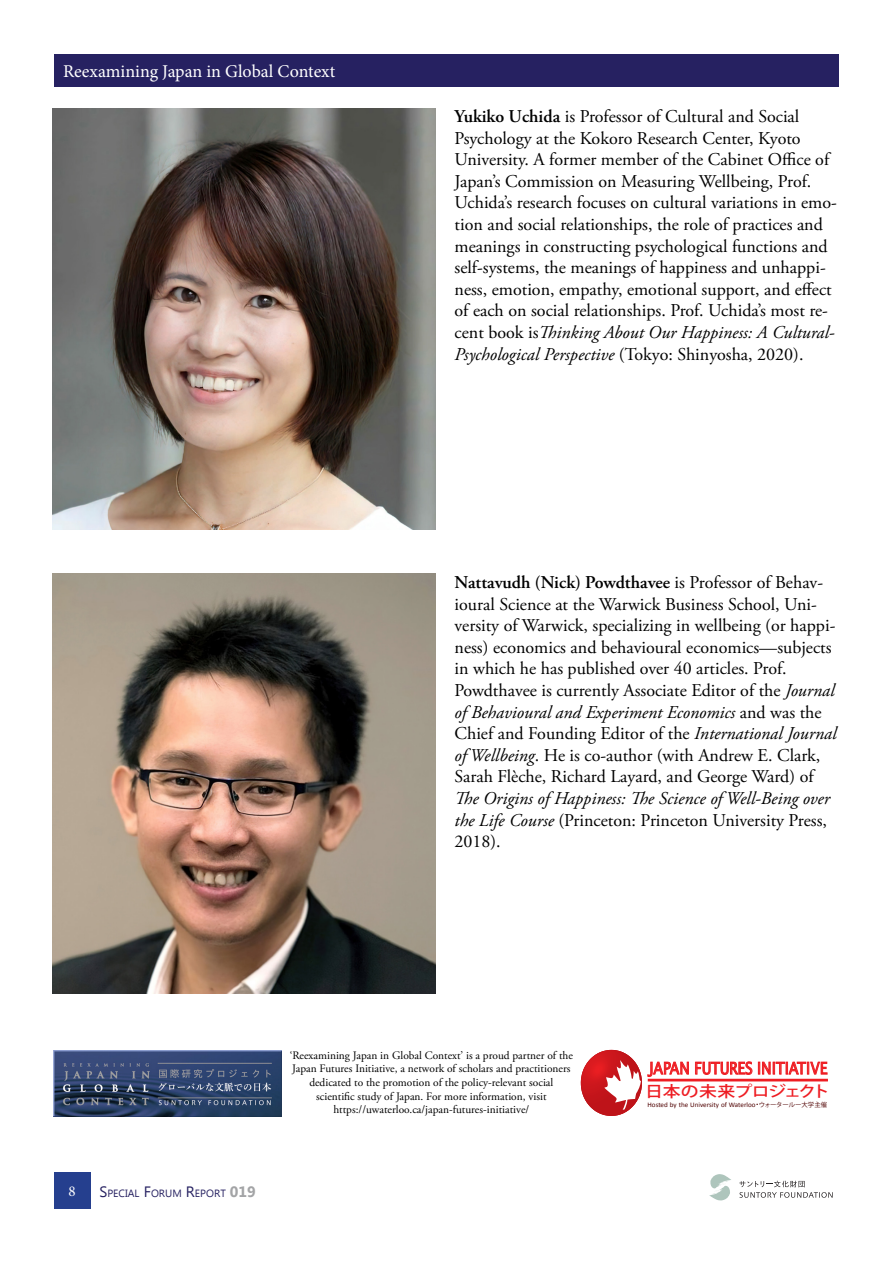
<style>
.page{position:relative;width:893px;height:1263px;background:#fff}
.page>*{position:absolute;margin:0;border:0;box-sizing:border-box;transform-origin:0 0}
.Bio{font:18px/21.6px "Adobe Garamond Pro";color:#000}
.t1{font:18px "Minion Pro";color:#fff}
.t2{font:16.65px "Lucida Sans";color:#ee1f23;scale:.84 1}
.t3{font:500 15.45px "Koz Go Pro";letter-spacing:-.03em;color:#ee1d23;scale:1.16 1}
.t4{font:15px "Minion Pro";color:#fff}
.t5{font:11.4px/13.6px "Adobe Garamond Pro";color:#000;text-align:center}
.t6{font:10.5px "Microsoft Tai Le";color:#262161}
.t7{font:6.9px "Calibri";color:#4f0000}
.s1{font-weight:600}
.s2{font-style:italic}
.s3{font-size:15px}
.s4{font-weight:700;font-size:15px;color:#a3a4a6}
.s5{font-family:"Koz Go Pro"}
.s6{font-family:"Koz Go Pro";font-size:6.3px}
</style>
<div class="page">
<div style="left:54px;top:54px;width:785px;height:32px;background:#262161"></div>
<div style="left:54px;top:1172px;width:37px;height:37px;background:#253f8e"></div>
<svg style="left:709px;top:1174px;width:22px;height:26px"></svg>
<svg style="left:739px;top:1181px;width:94px;height:17px"></svg>
<svg style="left:581px;top:1050px;width:108px;height:66px"></svg>
<svg style="left:695px;top:1061px;width:57px;height:14px"></svg>
<svg style="left:758px;top:1062px;width:69px;height:12px"></svg>
<div style="left:648px;top:1079px;width:180px;height:2px;border:1px solid #ee1d23"></div>
<img style="left:53px;top:1051px;width:229px;height:66px">
<img style="left:52px;top:109px;width:383px;height:420px">
<img style="left:52px;top:573px;width:383px;height:421px">
<p class="t1" style="left:63px;top:59px;width:274px">Reexamining Japan in Global Context</p>
<p class="Bio" style="left:455px;top:106px;width:384px"><span class="s1">Yukiko Uchida</span> is Professor of Cultural and Social Psychology at the Kokoro Research Center, Kyoto University. A former member of the Cabinet Office of Japan’s Commission on Measuring Wellbeing, Prof.<br>Uchida’s research focuses on cultural variations in emo&shy;tion and social relationships, the role of practices and meanings in constructing psychological functions and self-systems, the meanings of happiness and unhappi&shy;ness, emotion, empathy, emotional support, and effect of each on social relationships. Prof. Uchida’s most re&shy;cent book is<span class="s2">Thinking About Our Happiness: A Cultural-Psychological Perspective</span> (Tokyo: Shinyosha, 2020).</p>
<p class="Bio" style="left:455px;top:572px;width:383px"><span class="s1">Nattavudh (Nick) Powdthavee</span> is Professor of Behav&shy;ioural Science at the Warwick Business School, Uni&shy;versity of Warwick, specializing in wellbeing (or happi&shy;ness) economics and behavioural economics—subjects in which he has published over 40 articles. Prof.<br>Powdthavee is currently Associate Editor of the <span class="s2">Journal of Behavioural and Experiment Economics</span> and was the Chief and Founding Editor of the <span class="s2">International Journal of Wellbeing</span>. He is co-author (with Andrew E. Clark, Sarah Flèche, Richard Layard, and George Ward) of <span class="s2">The Origins of Happiness: The Science of Well-Being over the Life Course</span> (Princeton: Princeton University Press, 2018).</p>
<p class="t4" style="left:69px;top:1181px;width:9px">8</p>
<p class="t6" style="left:99px;top:1187px;width:158px"><span class="s3">S</span>PECIAL <span class="s3">F</span>ORUM <span class="s3">R</span>EPORT <span class="s4">019</span></p>
<p class="t5" style="left:290px;top:1049px;width:285px">‘Reexamining Japan in Global Context’ is a proud partner of the Japan Futures Initiative, a network of scholars and practitioners dedicated to the promotion of the policy-relevant social scientific study of Japan. For more information, visit</p>
<p class="t5" style="left:333px;top:1103px;width:197px">https://uwaterloo.ca/japan-futures-initiative/</p>
<p class="t2" style="left:649px;top:1059px;width:214px">JAPAN FUTURES INITIATIVE</p>
<p class="t3" style="left:645px;top:1081px;width:161px">日本の未来プロジェクト</p>
<p class="t7" style="left:647px;top:1100px;width:181px">Hosted by the University of Waterloo<span class="s5">・</span><span class="s6">ウォータールー大学主催</span></p>
</div>
